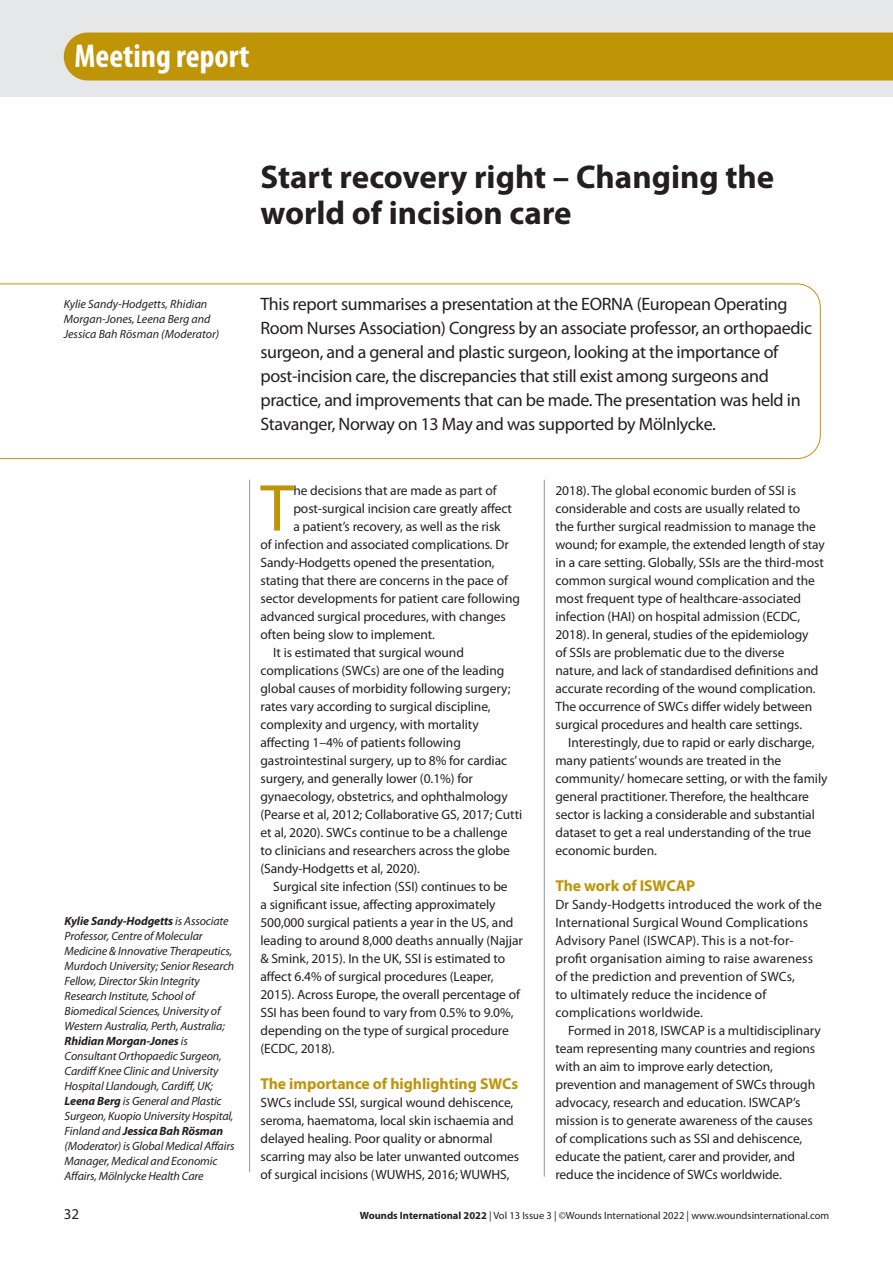
<style>
.page{position:relative;width:893px;height:1263px;background:#fff}
.page>*{position:absolute;margin:0;border:0;box-sizing:border-box;transform-origin:0 0}
.BODY_DROP_CAP{font:66.9px "Myriad Pro";color:#c09407}
.t1{font:700 condensed 33.15px "Myriad Pro";color:#fff}
.HEADLINE_22_BOLD{font:700 33px/36.6px "Myriad Pro";color:#231f20}
.INTRO{font:18px/24px "Myriad Pro";letter-spacing:-.02em;color:#231f20}
.A-HEAD_CROSS_HEAD{font:700 15.75px "Myriad Pro";letter-spacing:-.005em;color:#c09407}
.BODY_INDENT{font:15px "Myriad Pro";color:#231f20}
.BODY_INDENT-2{font:13.5px/18px "Myriad Pro";letter-spacing:-.005em;color:#231f20}
.BODY_DROP_CAP-2{font:13.5px "Myriad Pro";letter-spacing:-.005em;color:#231f20}
.CASE_REPORT_AUTHOR{font:italic 12px/15px "Myriad Pro";letter-spacing:-.01em;color:#231f20}
.BODY_BULLETS{font:italic 12px/15px "Myriad Pro";color:#231f20}
.BODY_INDENT-3{font:10.5px "Myriad Pro";color:#231f20}
.s1{font-weight:700}
</style>
<div class="page">
<div style="left:0;top:0;width:893px;height:97px;background:#e6e7e9"></div>
<div style="left:64px;top:33px;width:829px;height:48px;background:#c09407"></div>
<hr style="left:249px;top:480px;width:1px;height:692px;background:#939598">
<hr style="left:544px;top:480px;width:1px;height:697px;background:#939598">
<svg style="left:0;top:283px;width:821px;height:176px"></svg>
<p class="t1" style="left:74px;top:35px;width:176px">Meeting report</p>
<p class="HEADLINE_22_BOLD" style="left:260px;top:157px;width:515px">Start recovery right – Changing the world of incision care</p>
<p class="BODY_BULLETS" style="left:64px;top:296px;width:157px">Kylie Sandy-Hodgetts, Rhidian<br>Morgan-Jones, Leena Berg and<br>Jessica Bah Rösman (Moderator)</p>
<p class="CASE_REPORT_AUTHOR" style="left:65px;top:913px;width:171px"><span class="s1">Kylie Sandy-Hodgetts</span> is Associate Professor, Centre of Molecular Medicine &amp; Innovative Therapeutics, Murdoch University; Senior Research Fellow, Director Skin Integrity Research Institute, School of Biomedical Sciences, University of Western Australia, Perth, Australia;</p>
<p class="CASE_REPORT_AUTHOR" style="left:65px;top:1033px;width:171px"><span class="s1">Rhidian Morgan-Jones</span> is Consultant Orthopaedic Surgeon, Cardiff Knee Clinic and University Hospital Llandough, Cardiff, UK; <span class="s1">Leena Berg</span> is General and Plastic Surgeon, Kuopio University Hospital, Finland and <span class="s1">Jessica Bah Rösman </span>(Moderator) is Global Medical Affairs Manager, Medical and Economic Affairs, Mölnlycke Health Care</p>
<p class="INTRO" style="left:260px;top:292px;width:553px">This report summarises a presentation at the EORNA (European Operating Room Nurses Association) Congress by an associate professor, an orthopaedic surgeon, and a general and plastic surgeon, looking at the importance of post-incision care, the discrepancies that still exist among surgeons and practice, and improvements that can be made. The presentation was held in Stavanger, Norway on 13 May and was supported by Mölnlycke.</p>
<p class="BODY_DROP_CAP" style="left:260px;top:467px;width:35px">T</p>
<p class="BODY_DROP_CAP-2" style="left:293px;top:482px;width:205px">he decisions that are made as part of</p>
<p class="BODY_DROP_CAP-2" style="left:293px;top:500px;width:220px">post-surgical incision care greatly affect</p>
<p class="BODY_DROP_CAP-2" style="left:293px;top:518px;width:209px">a patient’s recovery, as well as the risk</p>
<p class="BODY_DROP_CAP-2" style="left:260px;top:536px;width:250px">of infection and associated complications. Dr</p>
<p class="BODY_DROP_CAP-2" style="left:260px;top:554px;width:236px">Sandy-Hodgetts opened the presentation,</p>
<p class="BODY_DROP_CAP-2" style="left:260px;top:572px;width:249px">stating that there are concerns in the pace of</p>
<p class="BODY_DROP_CAP-2" style="left:260px;top:590px;width:261px">sector developments for patient care following</p>
<p class="BODY_DROP_CAP-2" style="left:260px;top:608px;width:247px">advanced surgical procedures, with changes</p>
<p class="BODY_DROP_CAP-2" style="left:260px;top:626px;width:176px">often being slow to implement.</p>
<p class="BODY_INDENT-2" style="left:260px;top:643px;width:263px;text-indent:13px">It is estimated that surgical wound complications (SWCs) are one of the leading global causes of morbidity following surgery; rates vary according to surgical discipline, complexity and urgency, with mortality affecting 1–4% of patients following gastrointestinal surgery, up to 8% for cardiac surgery, and generally lower (0.1%) for gynaecology, obstetrics, and ophthalmology (Pearse et al, 2012; Collaborative GS, 2017; Cutti et al, 2020). SWCs continue to be a challenge to clinicians and researchers across the globe (Sandy-Hodgetts et al, 2020).</p>
<p class="BODY_INDENT-2" style="left:260px;top:877px;width:264px;text-indent:13px">Surgical site infection (SSI) continues to be<br>a significant issue, affecting approximately 500,000 surgical patients a year in the US, and leading to around 8,000 deaths annually (Najjar &amp; Smink, 2015). In the UK, SSI is estimated to affect 6.4% of surgical procedures (Leaper, 2015). Across Europe, the overall percentage of SSI has been found to vary from 0.5% to 9.0%, depending on the type of surgical procedure (ECDC, 2018).</p>
<p class="A-HEAD_CROSS_HEAD" style="left:260px;top:1073px;width:259px">The importance of highlighting SWCs</p>
<p class="BODY_INDENT-2" style="left:260px;top:1093px;width:260px">SWCs include SSI, surgical wound dehiscence, seroma, haematoma, local skin ischaemia and delayed healing. Poor quality or abnormal scarring may also be later unwanted outcomes of surgical incisions (WUWHS, 2016; WUWHS,</p>
<p class="BODY_INDENT-2" style="left:555px;top:481px;width:271px">2018). The global economic burden of SSI is considerable and costs are usually related to<br>the further surgical readmission to manage the wound; for example, the extended length of stay in a care setting. Globally, SSIs are the third-most common surgical wound complication and the most frequent type of healthcare-associated infection (HAI) on hospital admission (ECDC, 2018). In general, studies of the epidemiology<br>of SSIs are problematic due to the diverse nature, and lack of standardised definitions and accurate recording of the wound complication.<br>The occurrence of SWCs differ widely between surgical procedures and health care settings.</p>
<p class="BODY_INDENT-2" style="left:555px;top:733px;width:274px;text-indent:13px">Interestingly, due to rapid or early discharge, many patients’ wounds are treated in the community/ homecare setting, or with the family general practitioner. Therefore, the healthcare sector is lacking a considerable and substantial dataset to get a real understanding of the true economic burden.</p>
<p class="A-HEAD_CROSS_HEAD" style="left:555px;top:875px;width:141px">The work of ISWCAP</p>
<p class="BODY_INDENT-2" style="left:555px;top:895px;width:268px">Dr Sandy-Hodgetts introduced the work of the International Surgical Wound Complications Advisory Panel (ISWCAP). This is a not-for&shy;profit organisation aiming to raise awareness of the prediction and prevention of SWCs,<br>to ultimately reduce the incidence of complications worldwide.</p>
<p class="BODY_INDENT-2" style="left:555px;top:1021px;width:267px;text-indent:13px">Formed in 2018, ISWCAP is a multidisciplinary team representing many countries and regions with an aim to improve early detection, prevention and management of SWCs through advocacy, research and education. ISWCAP’s mission is to generate awareness of the causes of complications such as SSI and dehiscence, educate the patient, carer and provider, and reduce the incidence of SWCs worldwide.</p>
<p class="BODY_INDENT" style="left:64px;top:1204px;width:17px">32</p>
<p class="BODY_INDENT-3" style="left:360px;top:1208px;width:471px"><span class="s1">Wounds International 2022</span> | Vol 13 Issue 3 | ©Wounds International 2022 | www.woundsinternational.com</p>
</div>
